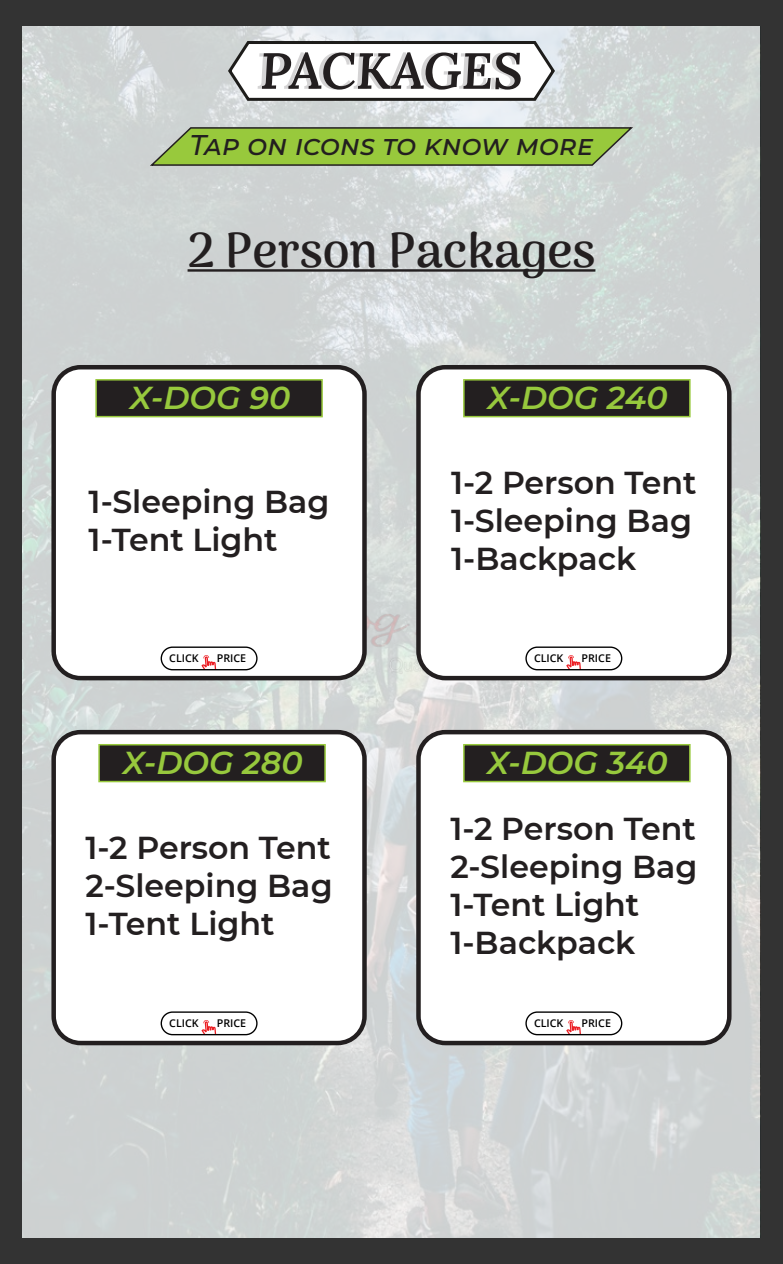
<style>
.page{position:relative;width:783px;height:1264px;background:#333}
.page>*{position:absolute;margin:0;border:0;box-sizing:border-box;transform-origin:0 0}
.t1{font:italic 600 50.7px "Lora";letter-spacing:-.005em;color:#231f20}
.t2{font:700 48.45px "Arima Madurai";color:#231f20}
.t3{font:600 31.65px/38px "Montserrat";color:#231f20}
.t4{font:italic 600 31.65px "Montserrat";color:#97c93d}
.t5{font:italic 500 28.35px "Montserrat";color:#231f20}
.t6{font:600 10.65px "Open Sans";color:#000}
</style>
<div class="page">
<img style="left:23px;top:26px;width:737px;height:1211px">
<img style="left:179px;top:561px;width:425px;height:142px">
<svg style="left:226px;top:40px;width:331px;height:63px;background:#e3e4e4"></svg>
<svg style="left:148px;top:126px;width:487px;height:41px;background:#97be4f"></svg>
<div style="left:54px;top:367px;width:310px;height:311px;background:#fff;border-radius:27px"></div>
<div style="left:51px;top:365px;width:316px;height:315px;border:4px solid #231f20;border-radius:27px"></div>
<hr style="left:188px;top:269px;width:407px;height:3px;background:#231f20">
<div style="left:95px;top:379px;width:228px;height:38px;background:#231f20;border:2px solid #98c93c"></div>
<div style="left:418px;top:367px;width:311px;height:311px;background:#fff;border-radius:27px"></div>
<div style="left:416px;top:365px;width:316px;height:315px;border:4px solid #231f20;border-radius:27px"></div>
<div style="left:463px;top:379px;width:228px;height:38px;background:#231f20;border:2px solid #98c93c"></div>
<div style="left:54px;top:732px;width:310px;height:311px;background:#fff;border-radius:27px"></div>
<div style="left:51px;top:730px;width:316px;height:315px;border:4px solid #231f20;border-radius:27px"></div>
<div style="left:98px;top:744px;width:228px;height:38px;background:#231f20;border:2px solid #98c93c"></div>
<div style="left:418px;top:732px;width:311px;height:311px;background:#fff;border-radius:27px"></div>
<div style="left:416px;top:730px;width:316px;height:315px;border:4px solid #231f20;border-radius:27px"></div>
<div style="left:463px;top:744px;width:228px;height:38px;background:#231f20;border:2px solid #98c93c"></div>
<svg style="left:201px;top:655px;width:16px;height:40px"></svg>
<div style="left:161px;top:646px;width:97px;height:24px;border:1px solid #000;border-radius:11px"></div>
<svg style="left:201px;top:1020px;width:16px;height:39px"></svg>
<div style="left:161px;top:1011px;width:97px;height:24px;border:1px solid #000;border-radius:11px"></div>
<svg style="left:565px;top:655px;width:17px;height:39px"></svg>
<div style="left:525px;top:646px;width:97px;height:24px;border:1px solid #000;border-radius:11px"></div>
<svg style="left:565px;top:1020px;width:17px;height:39px"></svg>
<div style="left:525px;top:1011px;width:97px;height:24px;border:1px solid #000;border-radius:11px"></div>
<h1 class="t1" style="left:260px;top:36px;width:264px">PACKAGES</h1>
<p class="t5" style="left:190px;top:125px;width:405px">TAP ON ICONS TO KNOW MORE</p>
<h2 class="t2" style="left:188px;top:216px;width:409px">2 Person Packages</h2>
<p class="t4" style="left:130px;top:375px;width:162px">X-DOG 90</p>
<p class="t3" style="left:89px;top:481px;width:242px">1-Sleeping Bag<br>1-Tent Light</p>
<p class="t6" style="left:169px;top:651px;width:31px">CLICK</p>
<p class="t6" style="left:217px;top:651px;width:31px">PRICE</p>
<p class="t4" style="left:123px;top:740px;width:181px">X-DOG 280</p>
<p class="t3" style="left:86px;top:827px;width:249px;text-align:justify">1-2 Person Tent 2-Sleeping Bag 1-Tent Light</p>
<p class="t6" style="left:169px;top:1015px;width:31px">CLICK</p>
<p class="t6" style="left:217px;top:1015px;width:31px">PRICE</p>
<p class="t4" style="left:488px;top:375px;width:182px">X-DOG 240</p>
<p class="t3" style="left:451px;top:462px;width:247px">1-2 Person Tent<br>1-Sleeping Bag<br>1-Backpack</p>
<p class="t6" style="left:534px;top:651px;width:31px">CLICK</p>
<p class="t6" style="left:582px;top:651px;width:31px">PRICE</p>
<p class="t4" style="left:487px;top:740px;width:182px">X-DOG 340</p>
<p class="t3" style="left:450px;top:808px;width:249px">1-2 Person Tent<br>2-Sleeping Bag<br>1-Tent Light<br>1-Backpack</p>
<p class="t6" style="left:534px;top:1015px;width:31px">CLICK</p>
<p class="t6" style="left:582px;top:1015px;width:31px">PRICE</p>
</div>
